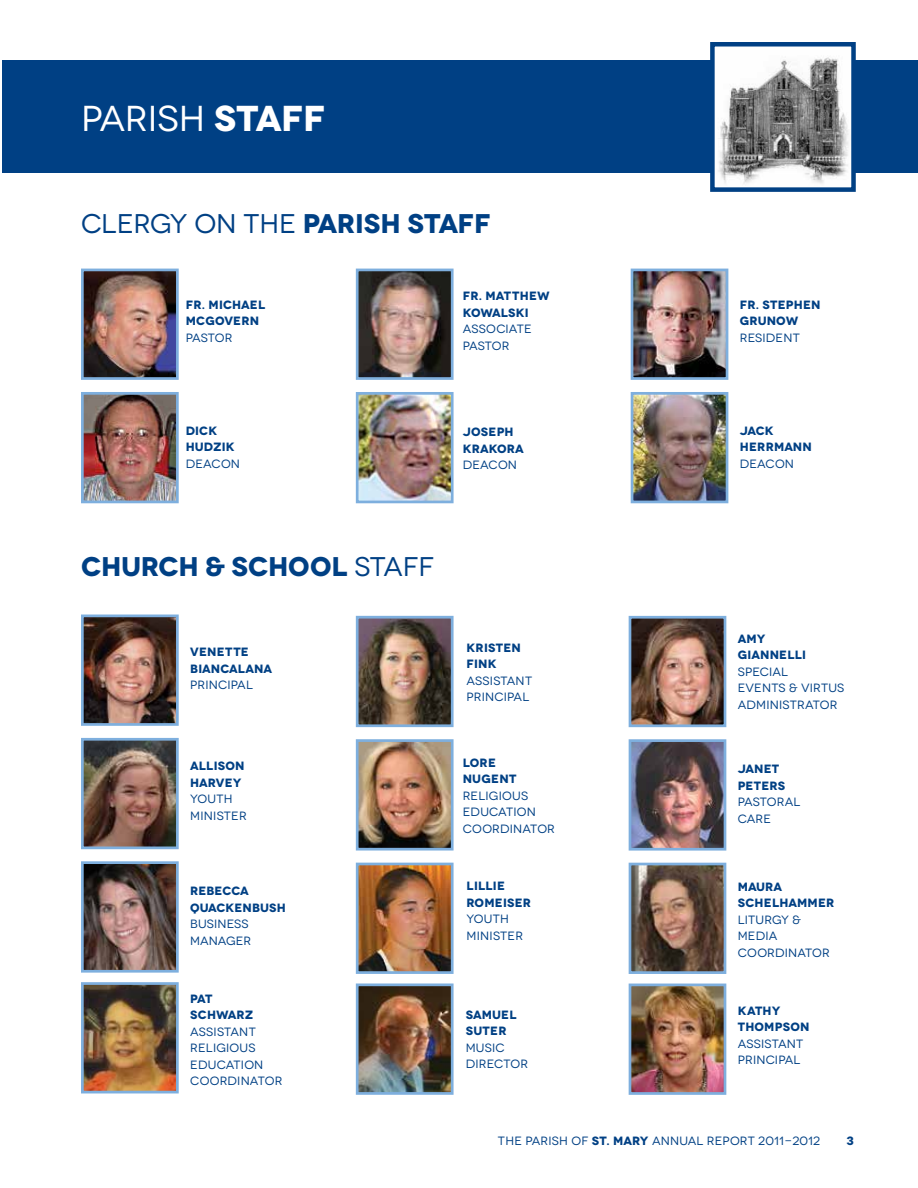
<style>
.page{position:relative;width:918px;height:1188px;background:#fff}
.page>*{position:absolute;margin:0;border:0;box-sizing:border-box;transform-origin:0 0}
.t1{font:36px "Novecentowide";color:#fff}
.t2{font:27px "Novecentowide";letter-spacing:-.005em;color:#004084}
.t3{font:700 27px "Novecentowide";letter-spacing:-.01em;color:#004084}
.t4{font:12px/16.5px "Novecentowide";letter-spacing:.015em;color:#004084}
.t5{font:700 12px/16.5px "Novecentowide";letter-spacing:.02em;color:#004084}
.s1{font-weight:700}
.s2{font-weight:400}
</style>
<div class="page">
<img style="left:85px;top:742px;width:90px;height:103px">
<div style="left:81px;top:738px;width:98px;height:111px;border:3px solid #7eafde"></div>
<img style="left:360px;top:620px;width:90px;height:103px">
<div style="left:356px;top:616px;width:98px;height:111px;border:3px solid #7eafde"></div>
<img style="left:360px;top:987px;width:90px;height:104px">
<div style="left:356px;top:983px;width:98px;height:112px;border:3px solid #7eafde"></div>
<img style="left:633px;top:867px;width:89px;height:103px">
<div style="left:629px;top:863px;width:97px;height:111px;border:3px solid #7eafde"></div>
<img style="left:633px;top:743px;width:89px;height:104px">
<div style="left:629px;top:739px;width:97px;height:112px;border:3px solid #7eafde"></div>
<img style="left:360px;top:867px;width:90px;height:103px">
<div style="left:356px;top:863px;width:98px;height:111px;border:3px solid #7eafde"></div>
<img style="left:360px;top:743px;width:90px;height:104px">
<div style="left:356px;top:739px;width:98px;height:112px;border:3px solid #7eafde"></div>
<img style="left:85px;top:865px;width:90px;height:104px">
<div style="left:81px;top:861px;width:98px;height:112px;border:3px solid #7eafde"></div>
<img style="left:85px;top:986px;width:90px;height:103px">
<div style="left:81px;top:982px;width:98px;height:111px;border:3px solid #7eafde"></div>
<img style="left:85px;top:619px;width:90px;height:103px">
<div style="left:81px;top:615px;width:98px;height:111px;border:3px solid #7eafde"></div>
<img style="left:633px;top:620px;width:89px;height:103px">
<div style="left:629px;top:616px;width:97px;height:111px;border:3px solid #7eafde"></div>
<img style="left:633px;top:988px;width:89px;height:103px">
<div style="left:629px;top:984px;width:97px;height:111px;border:3px solid #7eafde"></div>
<div style="left:2px;top:61px;width:916px;height:112px;background:#004084"></div>
<img style="left:715px;top:57px;width:136px;height:127px">
<div style="left:710px;top:42px;width:146px;height:150px;border:4px solid #004084"></div>
<img style="left:635px;top:273px;width:89px;height:103px">
<div style="left:631px;top:269px;width:97px;height:111px;border:3px solid #7eafde"></div>
<img style="left:85px;top:396px;width:90px;height:103px">
<div style="left:81px;top:392px;width:98px;height:111px;border:3px solid #7eafde"></div>
<img style="left:635px;top:396px;width:89px;height:103px">
<div style="left:631px;top:392px;width:97px;height:111px;border:3px solid #7eafde"></div>
<img style="left:360px;top:273px;width:90px;height:103px">
<div style="left:356px;top:269px;width:98px;height:111px;border:3px solid #7eafde"></div>
<img style="left:85px;top:273px;width:90px;height:103px">
<div style="left:81px;top:269px;width:98px;height:111px;border:3px solid #7eafde"></div>
<img style="left:360px;top:396px;width:90px;height:103px">
<div style="left:356px;top:392px;width:98px;height:111px;border:3px solid #7eafde"></div>
<h1 class="t1" style="left:81px;top:97px;width:246px">PARISH <span class="s1">STAFF</span></h1>
<h2 class="t2" style="left:81px;top:207px;width:411px">CLERGY ON THE <span class="s1">PARISH STAFF</span></h2>
<p class="t5" style="left:186px;top:296px;width:81px">FR. MICHAEL<br>MCGOVERN</p>
<p class="t4" style="left:186px;top:329px;width:48px">PASTOR</p>
<p class="t5" style="left:186px;top:422px;width:50px">DICK<br>HUDZIK</p>
<p class="t4" style="left:186px;top:455px;width:56px">DEACON</p>
<p class="t5" style="left:463px;top:288px;width:89px">FR. MATTHEW<br>KOWALSKI</p>
<p class="t4" style="left:463px;top:321px;width:70px">ASSOCIATE<br>PASTOR</p>
<p class="t5" style="left:463px;top:424px;width:63px">JOSEPH<br>KRAKORA</p>
<p class="t4" style="left:463px;top:457px;width:56px">DEACON</p>
<h2 class="t3" style="left:81px;top:550px;width:355px">CHURCH &amp; SCHOOL <span class="s2">STAFF</span></h2>
<p class="t5" style="left:190px;top:644px;width:83px">VENETTE<br>BIANCALANA</p>
<p class="t4" style="left:190px;top:677px;width:64px">PRINCIPAL</p>
<p class="t5" style="left:190px;top:758px;width:56px">ALLISON<br>HARVEY</p>
<p class="t4" style="left:190px;top:791px;width:58px">YOUTH<br>MINISTER</p>
<p class="t5" style="left:190px;top:883px;width:97px">REBECCA<br>QUACKENBUSH</p>
<p class="t4" style="left:190px;top:916px;width:62px">BUSINESS<br>MANAGER</p>
<p class="t5" style="left:190px;top:990px;width:65px">PAT<br>SCHWARZ</p>
<p class="t4" style="left:190px;top:1023px;width:94px">ASSISTANT<br>RELIGIOUS<br>EDUCATION<br>COORDINATOR</p>
<p class="t5" style="left:467px;top:639px;width:56px">KRISTEN<br>FINK</p>
<p class="t4" style="left:467px;top:672px;width:67px">ASSISTANT<br>PRINCIPAL</p>
<p class="t5" style="left:463px;top:754px;width:55px">LORE<br>NUGENT</p>
<p class="t4" style="left:463px;top:787px;width:94px">RELIGIOUS<br>EDUCATION<br>COORDINATOR</p>
<p class="t5" style="left:467px;top:878px;width:66px">LILLIE<br>ROMEISER</p>
<p class="t4" style="left:467px;top:911px;width:58px">YOUTH<br>MINISTER</p>
<p class="t5" style="left:466px;top:1007px;width:52px">SAMUEL<br>SUTER</p>
<p class="t4" style="left:466px;top:1040px;width:64px">MUSIC<br>DIRECTOR</p>
<p class="t5" style="left:740px;top:296px;width:82px">FR. STEPHEN<br>GRUNOW</p>
<p class="t4" style="left:740px;top:329px;width:62px">RESIDENT</p>
<p class="t5" style="left:740px;top:422px;width:74px">JACK<br>HERRMANN</p>
<p class="t4" style="left:740px;top:455px;width:56px">DEACON</p>
<p class="t5" style="left:738px;top:630px;width:70px">AMY<br>GIANNELLI</p>
<p class="t4" style="left:738px;top:663px;width:108px">SPECIAL<br>EVENTS &amp; VIRTUS<br>ADMINISTRATOR</p>
<p class="t5" style="left:738px;top:761px;width:49px">JANET<br>PETERS</p>
<p class="t4" style="left:738px;top:794px;width:64px">PASTORAL<br>CARE</p>
<p class="t5" style="left:738px;top:878px;width:98px">MAURA<br>SCHELHAMMER</p>
<p class="t4" style="left:738px;top:911px;width:94px">LITURGY &amp;<br>MEDIA<br>COORDINATOR</p>
<p class="t5" style="left:738px;top:1002px;width:73px">KATHY<br>THOMPSON</p>
<p class="t4" style="left:738px;top:1035px;width:67px">ASSISTANT<br>PRINCIPAL</p>
<p class="t4" style="left:498px;top:1133px;width:324px">THE PARISH OF <span class="s1">ST. MARY</span> ANNUAL REPORT 2011-2012</p>
<p class="t5" style="left:846px;top:1133px;width:9px">3</p>
</div>
